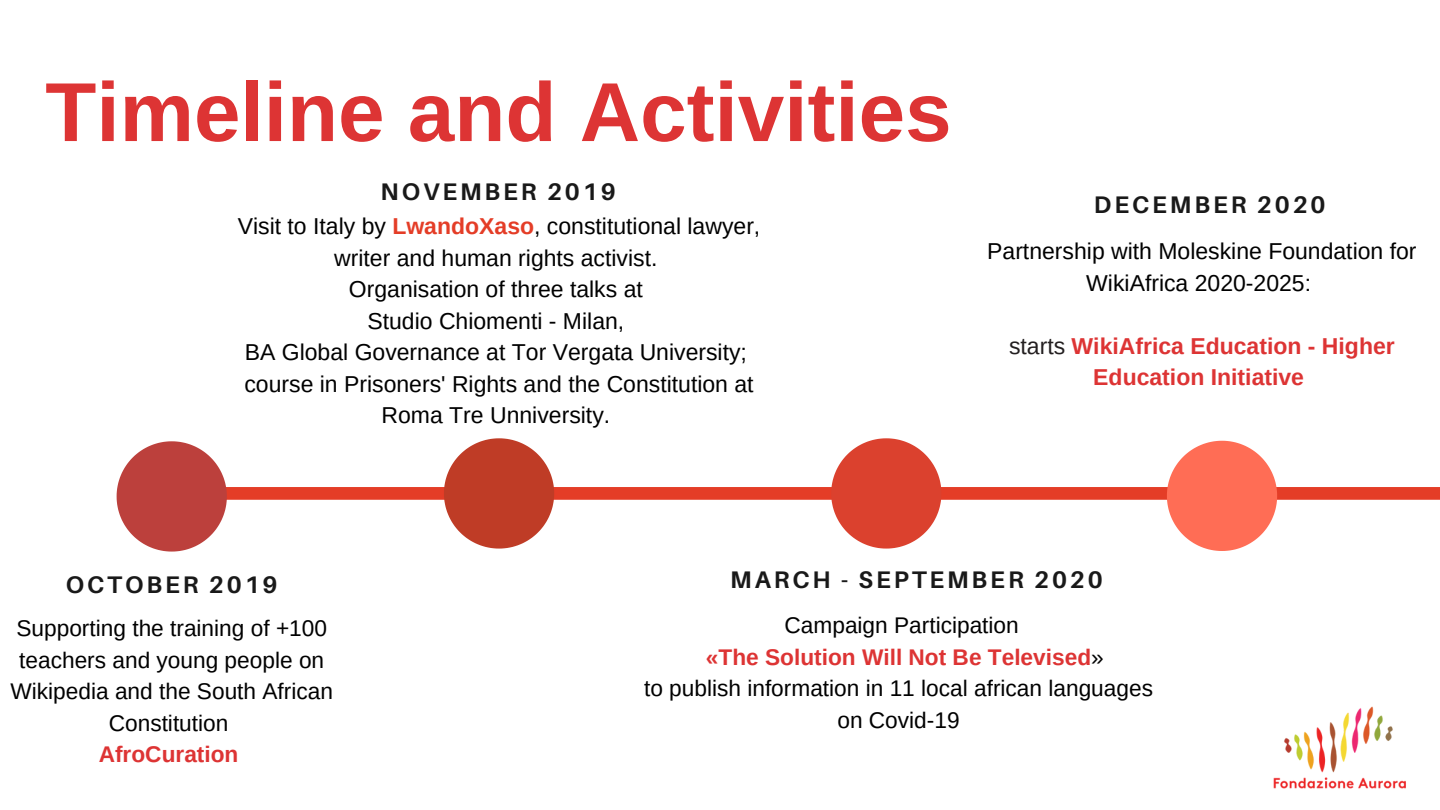
<style>
.page{position:relative;width:1440px;height:810px;background:#fff}
.page>*{position:absolute;margin:0;border:0;box-sizing:border-box;transform-origin:0 0}
.t1{font:700 83.6px "Arimo";color:#dd3434}
.t2{font:700 24px "Aileron";letter-spacing:.12em;color:#191919}
.t3{font:23px/31.5px "Arimo";color:#000;text-align:center}
.t4{font:700 23px/31.5px "Arimo";color:#dd3434;text-align:center}
.t5{font:22.7px/31.5px "Arimo";color:#000;text-align:center}
.t6{font:700 22.7px "Arimo";color:#dd3434}
.s1{font-weight:700;color:#e43d27}
.s2{font-weight:400;color:#231f20}
.s3{font-weight:700;color:#dd3434}
</style>
<div class="page">
<svg style="left:227px;top:487px;width:1213px;height:13px;background:#e4402b"></svg>
<svg style="left:117px;top:441px;width:110px;height:111px"></svg>
<svg style="left:444px;top:438px;width:110px;height:111px"></svg>
<svg style="left:831px;top:438px;width:110px;height:111px"></svg>
<svg style="left:1167px;top:441px;width:110px;height:110px"></svg>
<img style="left:1273px;top:706px;width:133px;height:83px">
<h1 class="t1" style="left:45px;top:65px;width:908px">Timeline and Activities</h1>
<p class="t2" style="left:381px;top:177px;width:237px">NOVEMBER 2019</p>
<p class="t3" style="left:238px;top:211px;width:524px">Visit to Italy by <span class="s1">LwandoXaso</span>, constitutional lawyer, writer and human rights activist.<br>Organisation of three talks at<br>Studio Chiomenti - Milan,<br>BA Global Governance at Tor Vergata University; course in Prisoners' Rights and the Constitution at Roma Tre Unniversity.</p>
<p class="t2" style="left:1094px;top:189px;width:233px">DECEMBER 2020</p>
<p class="t3" style="left:987px;top:236px;width:431px">Partnership with Moleskine Foundation for<br>WikiAfrica 2020-2025:</p>
<p class="t4" style="left:1009px;top:330px;width:387px"><span class="s2">starts</span> WikiAfrica Education - Higher<br>Education Initiative</p>
<p class="t2" style="left:66px;top:570px;width:213px">OCTOBER 2019</p>
<p class="t5" style="left:10px;top:613px;width:324px">Supporting the training of +100 teachers and young people on<br>Wikipedia and the South African<br>Constitution</p>
<p class="t6" style="left:99px;top:742px;width:141px">AfroCuration</p>
<p class="t2" style="left:730px;top:565px;width:374px">MARCH - SEPTEMBER 2020</p>
<p class="t5" style="left:644px;top:610px;width:511px">Campaign Participation<br><span class="s3">«The Solution Will Not Be Televised</span>»<br>to publish information in 11 local african languages on Covid-19</p>
</div>
